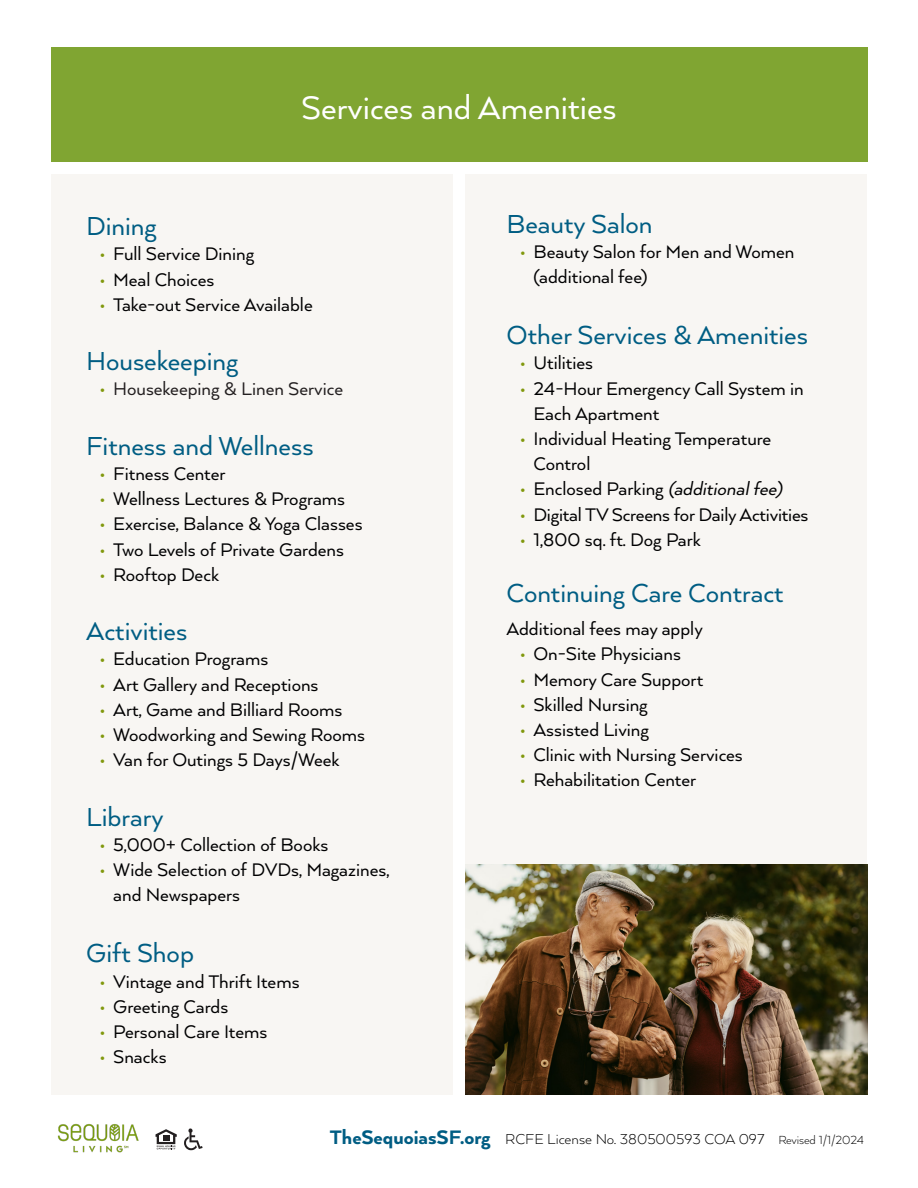
<style>
.page{position:relative;width:918px;height:1188px;background:#fff}
.page>*{position:absolute;margin:0;border:0;box-sizing:border-box;transform-origin:0 0}
.t1{font:37.5px "Arquitecta";color:#fff}
.t2{font:30px "Arquitecta";color:#005d83}
.t3{font:21px/25.2px "Arquitecta";color:#000001}
.t4{font:21px "Arquitecta";color:#231f20}
.t5{font:300 16.5px "Arquitecta";color:#000001}
.s1{font-family:"Mr Eaves Mod OT";font-weight:700;font-size:19.5px;color:#81980d}
.s2{font-style:italic}
.s3{font-weight:800;font-size:22.5px;color:#005d83}
.s4{font-size:13.5px}
</style>
<div class="page">
<img style="left:57px;top:1123px;width:82px;height:30px">
<div style="left:51px;top:48px;width:816px;height:114px;background:#80a532"></div>
<div style="left:51px;top:175px;width:402px;height:920px;background:#f8f5f2"></div>
<div style="left:465px;top:175px;width:402px;height:920px;background:#f8f5f2"></div>
<svg style="left:156px;top:1129px;width:21px;height:20px"></svg>
<svg style="left:184px;top:1129px;width:19px;height:21px"></svg>
<img style="left:465px;top:864px;width:402px;height:231px">
<p class="t1" style="left:301px;top:84px;width:317px">Services and Amenities</p>
<p class="t2" style="left:86px;top:208px;width:72px">Dining</p>
<p class="t3" style="left:100px;top:241px;width:156px"><span class="s1">•</span> Full Service Dining</p>
<p class="t3" style="left:100px;top:266px;width:116px"><span class="s1">•</span> Meal Choices</p>
<p class="t3" style="left:100px;top:291px;width:214px"><span class="s1">•</span> Take-out Service Available</p>
<p class="t2" style="left:86px;top:343px;width:153px">Housekeeping</p>
<p class="t4" style="left:100px;top:376px;width:245px"><span class="s1">•</span> Housekeeping &amp; Linen Service</p>
<p class="t2" style="left:86px;top:427px;width:229px">Fitness and Wellness</p>
<p class="t3" style="left:100px;top:460px;width:127px"><span class="s1">•</span> Fitness Center</p>
<p class="t3" style="left:100px;top:486px;width:247px"><span class="s1">•</span> Wellness Lectures &amp; Programs</p>
<p class="t3" style="left:100px;top:511px;width:264px"><span class="s1">•</span> Exercise, Balance &amp; Yoga Classes</p>
<p class="t3" style="left:100px;top:536px;width:246px"><span class="s1">•</span> Two Levels of Private Gardens</p>
<p class="t3" style="left:100px;top:561px;width:121px"><span class="s1">•</span> Rooftop Deck</p>
<p class="t2" style="left:86px;top:613px;width:103px">Activities</p>
<p class="t3" style="left:100px;top:646px;width:170px"><span class="s1">•</span> Education Programs</p>
<p class="t3" style="left:100px;top:671px;width:220px"><span class="s1">•</span> Art Gallery and Receptions</p>
<p class="t3" style="left:100px;top:696px;width:244px"><span class="s1">•</span> Art, Game and Billiard Rooms</p>
<p class="t3" style="left:100px;top:721px;width:267px"><span class="s1">•</span> Woodworking and Sewing Rooms</p>
<p class="t3" style="left:100px;top:747px;width:241px"><span class="s1">•</span> Van for Outings 5 Days/Week</p>
<p class="t2" style="left:86px;top:798px;width:79px">Library</p>
<p class="t3" style="left:100px;top:831px;width:230px"><span class="s1">•</span> 5,000+ Collection of Books</p>
<p class="t3" style="left:113px;top:856px;width:278px;text-indent:-14px"><span class="s1">•</span> Wide Selection of DVDs, Magazines, and Newspapers</p>
<p class="t2" style="left:86px;top:935px;width:109px">Gift Shop</p>
<p class="t3" style="left:100px;top:968px;width:201px"><span class="s1">•</span> Vintage and Thrift Items</p>
<p class="t3" style="left:100px;top:993px;width:130px"><span class="s1">•</span> Greeting Cards</p>
<p class="t3" style="left:100px;top:1018px;width:169px"><span class="s1">•</span> Personal Care Items</p>
<p class="t3" style="left:100px;top:1044px;width:68px"><span class="s1">•</span> Snacks</p>
<p class="t2" style="left:507px;top:205px;width:148px">Beauty Salon</p>
<p class="t3" style="left:534px;top:238px;width:262px;text-indent:-14px"><span class="s1">•</span> Beauty Salon for Men and Women (additional fee)</p>
<p class="t2" style="left:507px;top:316px;width:303px">Other Services &amp; Amenities</p>
<p class="t3" style="left:520px;top:350px;width:75px"><span class="s1">•</span> Utilities</p>
<p class="t3" style="left:534px;top:375px;width:272px;text-indent:-14px"><span class="s1">•</span> 24-Hour Emergency Call System in<br>Each Apartment</p>
<p class="t3" style="left:534px;top:425px;width:239px;text-indent:-14px"><span class="s1">•</span> Individual Heating Temperature<br>Control</p>
<p class="t3" style="left:520px;top:476px;width:268px"><span class="s1">•</span> Enclosed Parking <span class="s2">(additionalfee)</span></p>
<p class="t3" style="left:520px;top:501px;width:290px"><span class="s1">•</span> Digital TV Screens for Daily Activities</p>
<p class="t3" style="left:520px;top:526px;width:183px"><span class="s1">•</span> 1,800 sq. ft. Dog Park</p>
<p class="t2" style="left:507px;top:574px;width:279px">Continuing Care Contract</p>
<p class="t3" style="left:507px;top:615px;width:198px">Additional fees may apply</p>
<p class="t3" style="left:520px;top:641px;width:162px"><span class="s1">•</span> On-Site Physicians</p>
<p class="t3" style="left:520px;top:666px;width:185px"><span class="s1">•</span> Memory Care Support</p>
<p class="t3" style="left:520px;top:691px;width:129px"><span class="s1">•</span> Skilled Nursing</p>
<p class="t3" style="left:520px;top:716px;width:130px"><span class="s1">•</span> Assisted Living</p>
<p class="t3" style="left:520px;top:741px;width:224px"><span class="s1">•</span> Clinic with Nursing Services</p>
<p class="t3" style="left:520px;top:767px;width:178px"><span class="s1">•</span> Rehabilitation Center</p>
<p class="t5" style="left:330px;top:1129px;width:536px"><span class="s3">TheSequoiasSF.org</span> RCFE License No. 380500593 COA 097 <span class="s4">Revised 1/1/2024</span></p>
</div>
